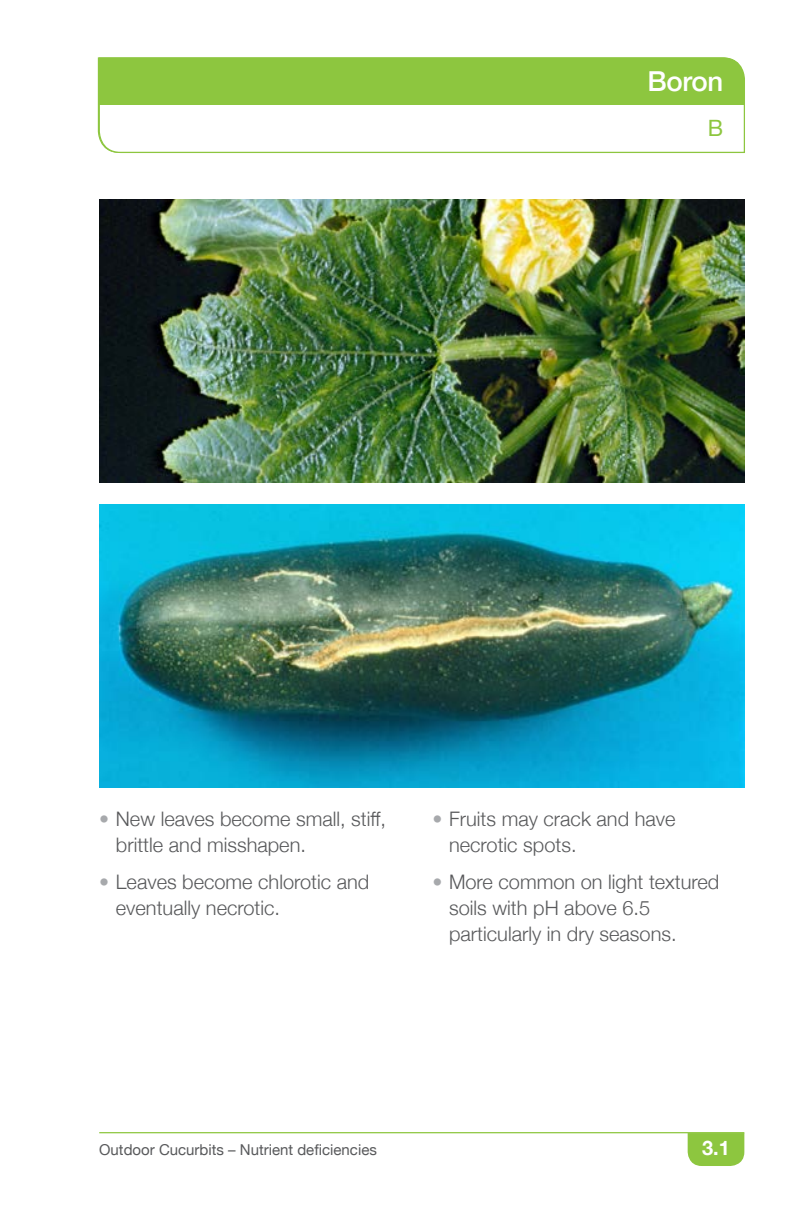
<style>
.page{position:relative;width:794px;height:1205px;background:#fff}
.page>*{position:absolute;margin:0;border:0;box-sizing:border-box;transform-origin:0 0}
.PAGE_HEADING_A{font:500 27.5px "Helvetica Neue";letter-spacing:-.01em;color:#fff}
.PAGE_HEADING_ITALICS{font:22.5px "Helvetica Neue";color:#8dc63f}
.t1{font:300 20px/26.2px "Helvetica Neue";color:#58595b}
.t2{font:700 20px "Helvetica Neue";color:#fff}
.t3{font:15px "Helvetica Neue";color:#58595b}
.s1{color:#a7a9ac}
</style>
<div class="page">
<div style="left:687px;top:1133px;width:57px;height:33px;background:#8dc63f"></div>
<hr style="left:99px;top:1132px;width:645px;height:1px;background:#8dc63f">
<svg style="left:98px;top:57px;width:647px;height:96px"></svg>
<img style="left:100px;top:504px;width:644px;height:283px">
<img style="left:100px;top:199px;width:644px;height:283px">
<p class="PAGE_HEADING_A" style="left:647px;top:59px;width:77px">Boron</p>
<p class="PAGE_HEADING_ITALICS" style="left:708px;top:112px;width:17px">B</p>
<p class="t1" style="left:116px;top:804px;width:272px;text-indent:-17px"><span class="s1">•</span> New leaves become small, stiff, brittle and misshapen.</p>
<p class="t1" style="left:116px;top:867px;width:255px;text-indent:-17px"><span class="s1">•</span> Leaves become chlorotic and eventually necrotic.</p>
<p class="t1" style="left:449px;top:804px;width:228px;text-indent:-17px"><span class="s1">•</span> Fruits may crack and have necrotic spots.</p>
<p class="t1" style="left:449px;top:867px;width:272px;text-indent:-17px"><span class="s1">•</span> More common on light textured soils with pH above 6.5 particularly in dry seasons.</p>
<p class="t3" style="left:99px;top:1139px;width:279px">Outdoor Cucurbits – Nutrient deficiencies</p>
<p class="t2" style="left:702px;top:1132px;width:29px">3.1</p>
</div>
